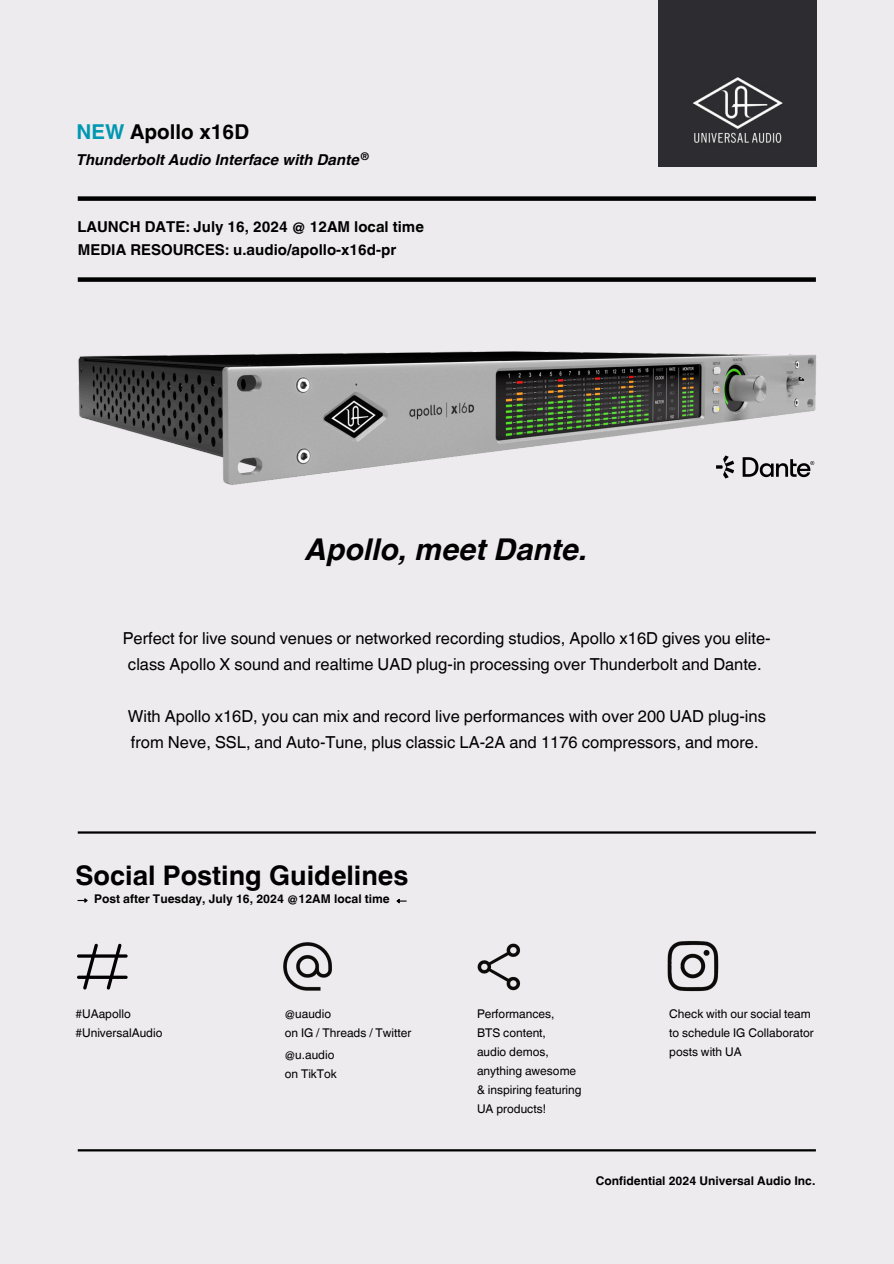
<style>
.page{position:relative;width:894px;height:1264px;background:#fff}
.page>*{position:absolute;margin:0;border:0;box-sizing:border-box;transform-origin:0 0}
.t1{font:italic 700 30px "Helvetica World";color:#000}
.t2{font:700 27px "Helvetica World";color:#000}
.t3{font:700 20.55px "Helvetica World";color:#000}
.t4{font:16.5px/25.8px "Helvetica World";color:#000}
.t5{font:700 15px "Helvetica World";color:#000}
.t6{font:italic 700 15px "Helvetica World";color:#000}
.t7{font:12px/19px "Helvetica World";color:#000}
.t8{font:700 12px "Helvetica World";color:#000}
.t9{font:italic 700 10.5px "Helvetica World";color:#000}
.s1{color:#0097b2}
</style>
<div class="page">
<div style="left:0;top:0;width:893px;height:1263px;background:#edebed"></div>
<div style="left:78px;top:196px;width:737px;height:5px;background:#000"></div>
<div style="left:78px;top:277px;width:737px;height:5px;background:#000"></div>
<div style="left:658px;top:0;width:158px;height:166px;background:#2d2c31"></div>
<hr style="left:78px;top:831px;width:737px;height:2px;background:#000">
<svg style="left:78px;top:898px;width:10px;height:5px"></svg>
<svg style="left:77px;top:943px;width:51px;height:46px"></svg>
<hr style="left:78px;top:1149px;width:737px;height:2px;background:#000">
<svg style="left:396px;top:898px;width:10px;height:6px"></svg>
<img style="left:283px;top:942px;width:49px;height:49px">
<img style="left:477px;top:943px;width:44px;height:48px">
<img style="left:667px;top:941px;width:52px;height:51px">
<img style="left:78px;top:351px;width:739px;height:134px">
<img style="left:714px;top:444px;width:101px;height:41px">
<h4 class="t3" style="left:77px;top:115px;width:174px"><span class="s1">NEW</span> Apollo x16D</h4>
<h1 class="t6" style="left:77px;top:147px;width:284px">Thunderbolt Audio Interface with Dante</h1>
<h5 class="t9" style="left:360px;top:147px;width:10px">®</h5>
<p class="t5" style="left:78px;top:214px;width:348px">LAUNCH DATE: July 16, 2024 @ 12AM local time</p>
<p class="t5" style="left:78px;top:237px;width:320px">MEDIA RESOURCES: u.audio/apollo-x16d-pr</p>
<p class="t1" style="left:306px;top:525px;width:283px">Apollo, meet Dante.</p>
<p class="t4" style="left:123px;top:626px;width:649px">Perfect for live sound venues or networked recording studios, Apollo x16D gives you elite&shy;class Apollo X sound and realtime UAD plug-in processing over Thunderbolt and Dante.</p>
<h1 class="t4" style="left:128px;top:703px;width:639px">With Apollo x16D, you can mix and record live performances with over 200 UAD plug-ins from Neve, SSL, and Auto-Tune, plus classic LA-2A and 1176 compressors, and more.</h1>
<h4 class="t2" style="left:75px;top:853px;width:334px">Social Posting Guidelines</h4>
<h2 class="t8" style="left:94px;top:889px;width:297px">Post after Tuesday, July 16, 2024 @12AM local time</h2>
<p class="t7" style="left:75px;top:1004px;width:57px">#UAapollo</p>
<p class="t7" style="left:75px;top:1023px;width:88px">#UniversalAudio</p>
<p class="t7" style="left:285px;top:1004px;width:48px">@uaudio</p>
<p class="t7" style="left:285px;top:1023px;width:128px">on IG / Threads / Twitter</p>
<p class="t7" style="left:285px;top:1045px;width:51px">@u.audio</p>
<p class="t7" style="left:285px;top:1064px;width:54px">on TikTok</p>
<p class="t7" style="left:477px;top:1004px;width:79px">Performances,</p>
<p class="t7" style="left:477px;top:1023px;width:70px">BTS content,</p>
<p class="t7" style="left:477px;top:1042px;width:73px">audio demos,</p>
<p class="t7" style="left:477px;top:1061px;width:106px">anything awesome &amp; inspiring featuring<br>UA products!</p>
<p class="t7" style="left:669px;top:1004px;width:143px">Check with our social team</p>
<p class="t7" style="left:669px;top:1023px;width:146px">to schedule IG Collaborator</p>
<p class="t7" style="left:669px;top:1042px;width:74px">posts with UA</p>
<p class="t8" style="left:595px;top:1170px;width:221px">Confidential 2024 Universal Audio Inc.</p>
</div>
